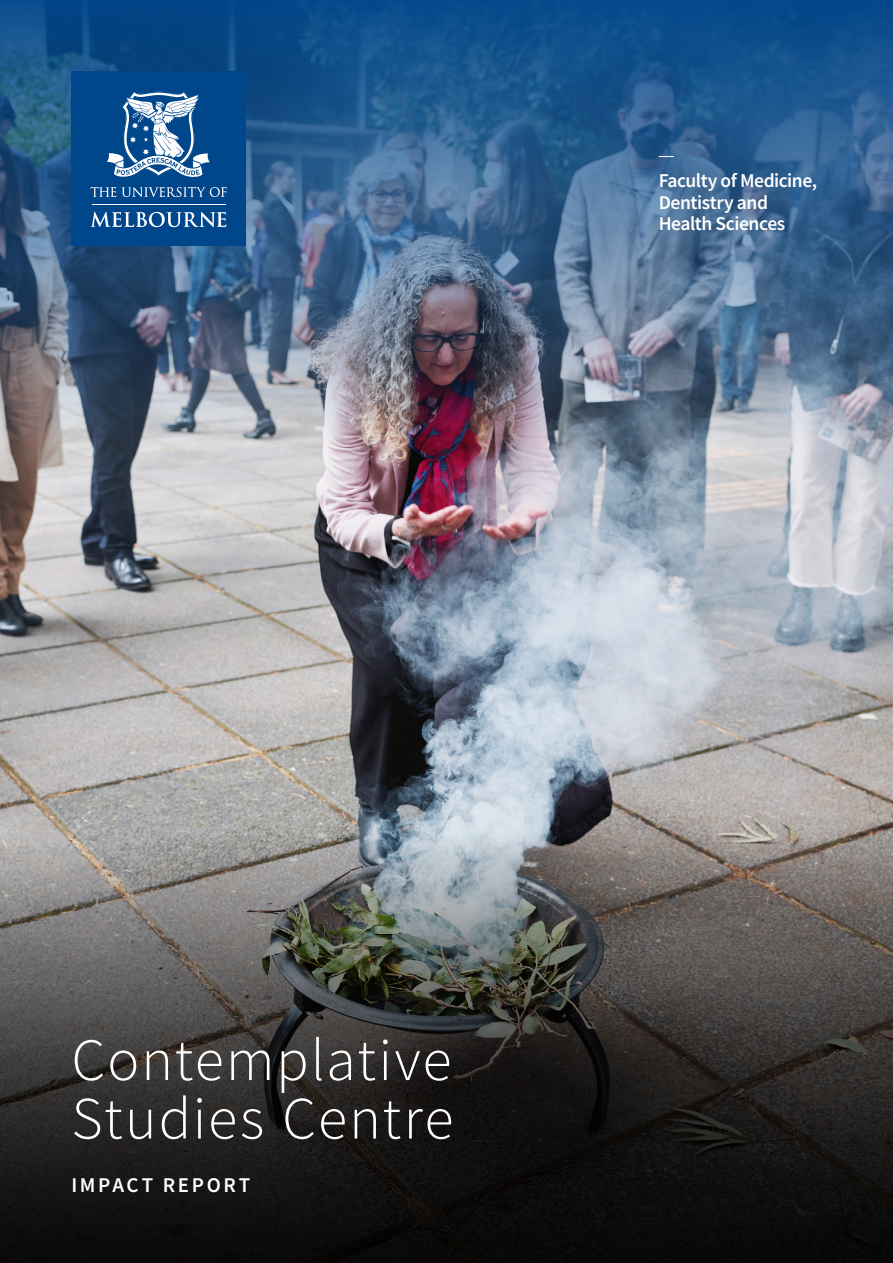
<style>
.page{position:relative;width:893px;height:1263px;background:#fff}
.page>*{position:absolute;margin:0;border:0;box-sizing:border-box;transform-origin:0 0}
.t1{font:300 60px/58.5px "Source Sans Pro";letter-spacing:.03em;color:#fff}
.t2{font:600 21px "Source Sans Pro";letter-spacing:.125em;color:#fff}
.t3{font:600 19.5px/21.1px "Source Sans Pro";letter-spacing:-.025em;color:#fff}
</style>
<div class="page">
<img style="left:0;top:438px;width:893px;height:395px">
<img style="left:0;top:0;width:893px;height:438px">
<svg style="left:0;top:833px;width:893px;height:430px;background:#3f3e3c"></svg>
<svg style="left:659px;top:156px;width:15px;height:1px"></svg>
<div style="left:71px;top:71px;width:175px;height:175px;background:#00468b"></div>
<svg style="left:91px;top:187px;width:25px;height:10px"></svg>
<svg style="left:122px;top:187px;width:105px;height:10px"></svg>
<hr style="left:92px;top:204px;width:134px;height:1px;background:#fff">
<svg style="left:91px;top:212px;width:135px;height:15px"></svg>
<svg style="left:106px;top:91px;width:104px;height:86px"></svg>
<p class="t3" style="left:659px;top:170px;width:160px">Faculty of Medicine,<br>Dentistry and<br>Health Sciences</p>
<h1 class="t1" style="left:71px;top:1031px;width:383px">Contemplative<br>Studies Centre</h1>
<p class="t2" style="left:71px;top:1171px;width:180px">IMPACT REPORT</p>
</div>
